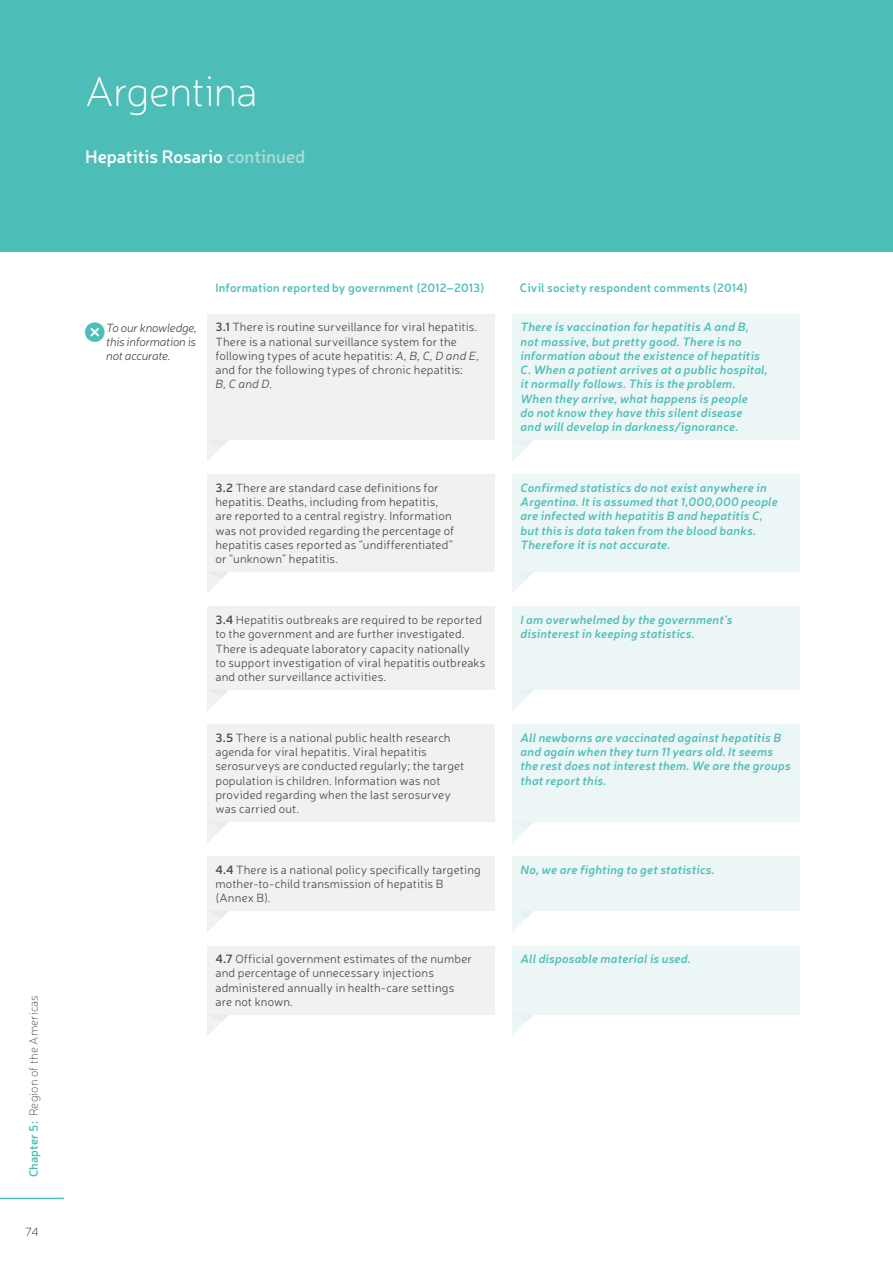
<style>
.page{position:relative;width:893px;height:1263px;background:#fff}
.page>*{position:absolute;margin:0;border:0;box-sizing:border-box;transform-origin:0 0}
.Header_-_Country__L{font:100 42px "Neris";letter-spacing:-.015em;color:#fff}
.Header_-_Report_NAME{font:600 18px "Neris";color:#fff}
.Bubble_-_Government{font:300 12px/14.2px "Neris";letter-spacing:.01em;color:#4b4c4d}
.Bubble_-_Response{font:italic 600 12px/14.2px "Neris";letter-spacing:.015em;color:#4cbeb7}
.Body_Copy{font:600 12px "Neris";letter-spacing:.015em;color:#4cbeb7}
.t1{font:italic 300 12px/14.4px "Neris";letter-spacing:-.025em;color:#4b4c4d;text-align:justify}
.t2{font:100 12px "Neris";letter-spacing:.01em;color:#4b4c4d}
.t3{font:100 12px "Neris";color:#231f20}
.s1{color:#abdad8}
.s2{font-weight:600;color:#4cbeb7}
.s3{font-weight:600}
.s4{font-style:italic}
</style>
<div class="page">
<div style="left:0;top:0;width:893px;height:252px;background:#4cbeb7"></div>
<div style="left:207px;top:474px;width:288px;height:98px;background:#f0f1f3"></div>
<div style="left:512px;top:474px;width:287px;height:98px;background:#edf6f6"></div>
<svg style="left:207px;top:572px;width:21px;height:21px"></svg>
<svg style="left:512px;top:572px;width:22px;height:21px"></svg>
<div style="left:207px;top:606px;width:288px;height:83px;background:#f0f1f3"></div>
<div style="left:512px;top:606px;width:287px;height:83px;background:#edf6f6"></div>
<svg style="left:207px;top:689px;width:22px;height:22px"></svg>
<svg style="left:512px;top:689px;width:22px;height:22px"></svg>
<div style="left:207px;top:724px;width:288px;height:98px;background:#f0f1f3"></div>
<div style="left:512px;top:724px;width:287px;height:98px;background:#edf6f6"></div>
<svg style="left:207px;top:822px;width:21px;height:21px"></svg>
<svg style="left:512px;top:822px;width:21px;height:21px"></svg>
<div style="left:207px;top:946px;width:288px;height:68px;background:#f0f1f3"></div>
<div style="left:512px;top:946px;width:287px;height:68px;background:#edf6f6"></div>
<svg style="left:207px;top:1014px;width:22px;height:22px"></svg>
<svg style="left:512px;top:1014px;width:22px;height:22px"></svg>
<div style="left:207px;top:856px;width:288px;height:55px;background:#f0f1f3"></div>
<div style="left:512px;top:856px;width:287px;height:55px;background:#edf6f6"></div>
<svg style="left:207px;top:911px;width:22px;height:21px"></svg>
<svg style="left:512px;top:911px;width:22px;height:21px"></svg>
<div style="left:207px;top:314px;width:288px;height:126px;background:#f0f1f3"></div>
<div style="left:512px;top:314px;width:287px;height:126px;background:#edf6f6"></div>
<svg style="left:207px;top:440px;width:21px;height:21px"></svg>
<svg style="left:512px;top:440px;width:22px;height:21px"></svg>
<hr style="left:0;top:1198px;width:64px;height:1px;background:#4cbeb7">
<p class="Header_-_Country__L" style="left:85px;top:66px;width:174px">Argentina</p>
<p class="Header_-_Report_NAME" style="left:85px;top:145px;width:222px">Hepatitis Rosario <span class="s1">continued</span></p>
<p class="t2" style="left:26px;top:1177px;width:184px;rotate:-90deg"><span class="s2">Chapter 5:</span> Region of the Americas</p>
<p class="t3" style="left:25px;top:1224px;width:15px">74</p>
<p class="t1" style="left:106px;top:320px;width:92px">To our knowledge, this information is not accurate.</p>
<p class="Body_Copy" style="left:215px;top:280px;width:270px">Information reported by government (2012–2013)</p>
<p class="Body_Copy" style="left:520px;top:280px;width:229px">Civil society respondent comments (2014)</p>
<p class="Bubble_-_Government" style="left:215px;top:320px;width:265px"><span class="s3">3.1</span> There is routine surveillance for viral hepatitis.<br>There is a national surveillance system for the following types of acute hepatitis: <span class="s4">A, B, C, D and E</span>, and for the following types of chronic hepatitis:<br><span class="s4">B, C and D</span>.</p>
<p class="Bubble_-_Response" style="left:521px;top:319px;width:249px">There is vaccination for hepatitis A and B, not massive, but pretty good. There is no information about the existence of hepatitis C. When a patient arrives at a public hospital, it normally follows. This is the problem.<br>When they arrive, what happens is people<br>do not know they have this silent disease<br>and will develop in darkness/ignorance.</p>
<p class="Bubble_-_Government" style="left:215px;top:480px;width:240px"><span class="s3">3.2</span> There are standard case definitions for hepatitis. Deaths, including from hepatitis, are reported to a central registry. Information was not provided regarding the percentage of hepatitis cases reported as “undifferentiated” or “unknown” hepatitis.</p>
<p class="Bubble_-_Response" style="left:521px;top:480px;width:259px">Confirmed statistics do not exist anywhere in Argentina. It is assumed that 1,000,000 people are infected with hepatitis B and hepatitis C, but this is data taken from the blood banks.<br>Therefore it is not accurate.</p>
<p class="Bubble_-_Government" style="left:215px;top:612px;width:272px"><span class="s3">3.4</span> Hepatitis outbreaks are required to be reported to the government and are further investigated.<br>There is adequate laboratory capacity nationally<br>to support investigation of viral hepatitis outbreaks and other surveillance activities.</p>
<p class="Bubble_-_Response" style="left:521px;top:612px;width:214px">I am overwhelmed by the government’s disinterest in keeping statistics.</p>
<p class="Bubble_-_Government" style="left:215px;top:730px;width:250px"><span class="s3">3.5</span> There is a national public health research agenda for viral hepatitis. Viral hepatitis serosurveys are conducted regularly; the target population is children. Information was not provided regarding when the last serosurvey was carried out.</p>
<p class="Bubble_-_Response" style="left:521px;top:730px;width:272px">All newborns are vaccinated against hepatitis B and again when they turn 11 years old. It seems the rest does not interest them. We are the groups that report this.</p>
<p class="Bubble_-_Government" style="left:215px;top:862px;width:267px"><span class="s3">4.4</span> There is a national policy specifically targeting mother-to-child transmission of hepatitis B (Annex B).</p>
<p class="Bubble_-_Response" style="left:521px;top:862px;width:196px">No, we are fighting to get statistics.</p>
<p class="Bubble_-_Government" style="left:215px;top:951px;width:258px"><span class="s3">4.7</span> Official government estimates of the number and percentage of unnecessary injections administered annually in health-care settings are not known.</p>
<p class="Bubble_-_Response" style="left:521px;top:951px;width:172px">All disposable material is used.</p>
</div>
